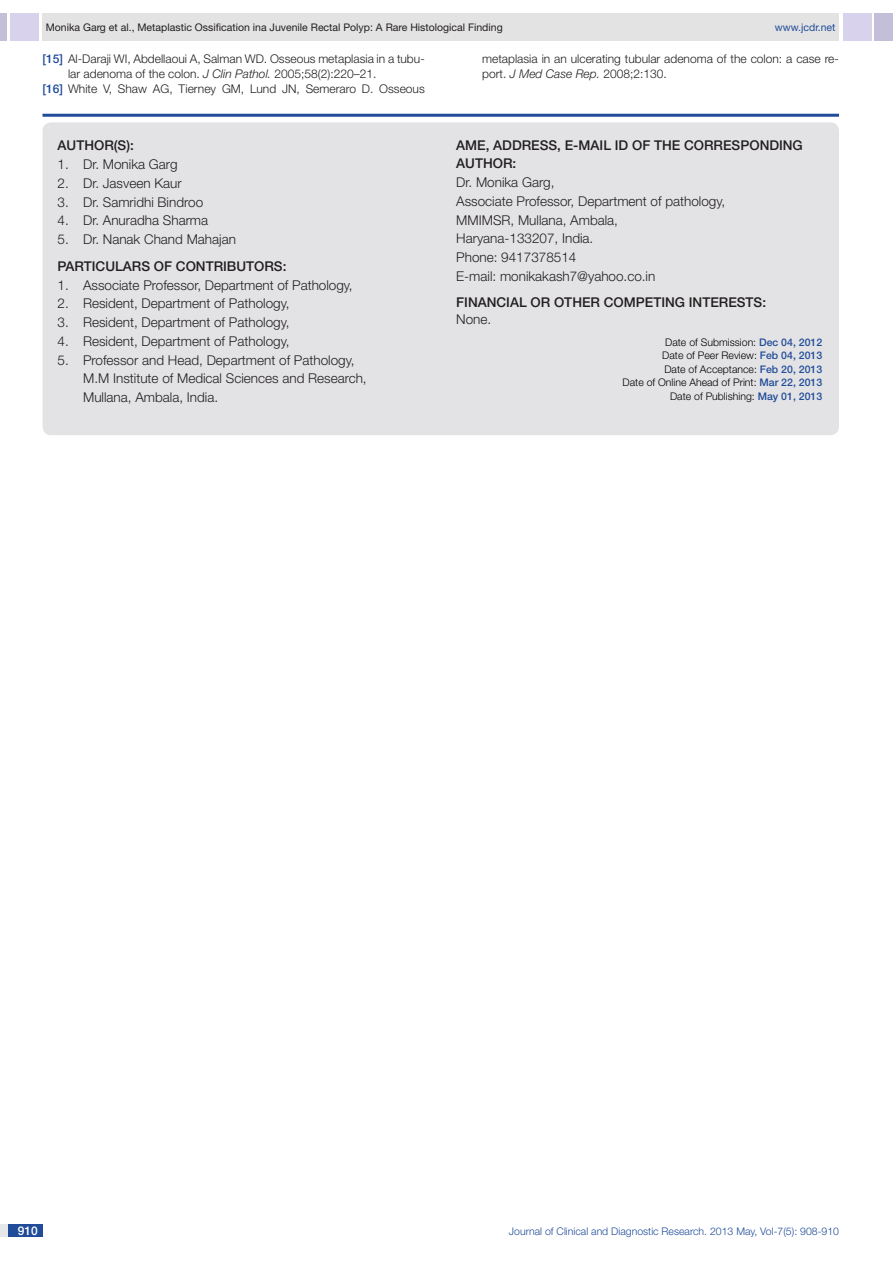
<style>
.page{position:relative;width:893px;height:1263px;background:#fff}
.page>*{position:absolute;margin:0;border:0;box-sizing:border-box;transform-origin:0 0}
.con_particulars{font:300 13.5px/18.8px "Helvetica Neue";color:#231f20}
.Body_text{font:300 13.5px/18.8px "Helvetica Neue";color:#231f20}
.con_particulars-2{font:500 13.5px "Helvetica Neue";color:#231f20}
.Body_text-2{font:500 13.5px "Helvetica Neue";color:#231f20}
.t1{font:300 12px/15px "Helvetica Neue";color:#231f20}
.t2{font:500 12px "Helvetica Neue";color:#fff}
.t3{font:300 10.5px/13.5px "Helvetica Neue";color:#000;text-align:justify}
.t4{font:10.5px "Helvetica Neue";color:#231f20}
.t5{font:300 10.5px "Helvetica Neue";color:#214c99}
.t6{font:10.5px "Helvetica Neue";color:#214c99}
.s1{font-weight:500;color:#214c99}
.s2{font-style:italic}
</style>
<div class="page">
<div style="left:0;top:13px;width:7px;height:28px;background:#c3bfd8"></div>
<div style="left:10px;top:13px;width:29px;height:28px;background:#d9d2ec"></div>
<div style="left:43px;top:13px;width:796px;height:28px;background:#e3e3e3"></div>
<div style="left:875px;top:13px;width:18px;height:28px;background:#c3bfd8"></div>
<div style="left:843px;top:13px;width:29px;height:28px;background:#d9d2ec"></div>
<div style="left:0;top:1224px;width:43px;height:13px;background:#e6e7e9"></div>
<div style="left:8px;top:1224px;width:35px;height:13px;background:#214c99"></div>
<hr style="left:43px;top:114px;width:796px;height:3px;background:#214c99">
<div style="left:43px;top:122px;width:796px;height:313px;background:#e3e3e5;border-radius:9px"></div>
<p class="t4" style="left:46px;top:21px;width:458px">Monika Garg et al., Metaplastic Ossification ina Juvenile Rectal Polyp: A Rare Histological Finding</p>
<p class="t6" style="left:775px;top:21px;width:62px">www.jcdr.net</p>
<p class="t1" style="left:43px;top:51px;width:384px"><span class="s1">[15]</span> Al-Daraji WI, Abdellaoui A, Salman WD. Osseous metaplasia in a tubu-</p>
<p class="t1" style="left:68px;top:66px;width:310px">lar adenoma of the colon. <span class="s2">J Clin Pathol.</span> 2005;58(2):220–21.</p>
<p class="t1" style="left:43px;top:81px;width:384px"><span class="s1">[16]</span> White V, Shaw AG, Tierney GM, Lund JN, Semeraro D. Osseous</p>
<p class="con_particulars-2" style="left:58px;top:138px;width:38px">AUTHOR</p>
<p class="con_particulars-2" style="left:114px;top:138px;width:22px">(S):</p>
<p class="con_particulars" style="left:58px;top:155px;width:122px">1. Dr. Monika Garg</p>
<p class="con_particulars" style="left:58px;top:174px;width:126px">2. Dr. Jasveen Kaur</p>
<p class="con_particulars" style="left:58px;top:192px;width:147px">3. Dr. Samridhi Bindroo</p>
<p class="con_particulars" style="left:58px;top:211px;width:152px">4. Dr. Anuradha Sharma</p>
<p class="con_particulars" style="left:58px;top:230px;width:180px">5. Dr. Nanak Chand Mahajan</p>
<p class="con_particulars-2" style="left:58px;top:258px;width:76px">PARTICULARS</p>
<p class="con_particulars-2" style="left:154px;top:258px;width:111px">OF CONTRI BUTORS</p>
<p class="con_particulars-2" style="left:283px;top:258px;width:5px">:</p>
<p class="con_particulars" style="left:58px;top:275px;width:297px">1. Associate Professor, Department of Pathology,</p>
<p class="con_particulars" style="left:58px;top:294px;width:233px">2. Resident, Department of Pathology,</p>
<p class="con_particulars" style="left:58px;top:313px;width:233px">3. Resident, Department of Pathology,</p>
<p class="con_particulars" style="left:58px;top:331px;width:233px">4. Resident, Department of Pathology,</p>
<p class="con_particulars" style="left:83px;top:350px;width:285px;text-indent:-26px">5. Professor and Head, Department of Pathology,<br>M.M Institute of Medical Sciences and Research,<br>Mullana, Ambala, India.</p>
<p class="t1" style="left:482px;top:51px;width:358px">metaplasia in an ulcerating tubular adenoma of the colon: a case re&shy;port. <span class="s2">J Med Case Rep.</span> 2008;2:130.</p>
<p class="con_particulars-2" style="left:456px;top:138px;width:48px">AME, ADDRESS</p>
<p class="con_particulars-2" style="left:557px;top:138px;width:147px">, E-MAI L ID OF THE CORRES</p>
<p class="con_particulars-2" style="left:740px;top:138px;width:19px">PONDIN</p>
<p class="con_particulars-2" style="left:793px;top:138px;width:12px">G</p>
<p class="con_particulars-2" style="left:456px;top:156px;width:38px">AUTHOR</p>
<p class="con_particulars-2" style="left:513px;top:156px;width:5px">:</p>
<p class="Body_text" style="left:456px;top:173px;width:100px">Dr. Monika Garg,</p>
<p class="Body_text" style="left:456px;top:191px;width:270px">Associate Professor, Department of pathology,</p>
<p class="Body_text" style="left:456px;top:210px;width:163px">MMIMSR, Mullana, Ambala,<br>Haryana-133207, India.</p>
<p class="Body_text" style="left:456px;top:248px;width:122px">Phone: 9417378514</p>
<p class="Body_text" style="left:456px;top:266px;width:201px">E-mail: monikakash7@yahoo.co.in</p>
<p class="Body_text-2" style="left:456px;top:294px;width:126px">Financial OR OTHER</p>
<p class="Body_text-2" style="left:604px;top:294px;width:116px">COMPETIN G INTERES</p>
<p class="Body_text-2" style="left:746px;top:294px;width:22px">TS:</p>
<p class="Body_text" style="left:456px;top:309px;width:37px">None.</p>
<p class="t3" style="left:662px;top:335px;width:161px">Date of Submission: <span class="s1">Dec 04, 2012<br></span>Date of Peer Review: <span class="s1">Feb 04, 2013<br></span>Date of Acceptance: <span class="s1">Feb 20, 2013</span></p>
<p class="t3" style="left:623px;top:375px;width:201px">Date of Online Ahead of Print: <span class="s1">Mar 22, 2013</span></p>
<p class="t3" style="left:670px;top:389px;width:154px">Date of Publishing: <span class="s1">May 01, 2013</span></p>
<p class="t2" style="left:18px;top:1223px;width:22px">910</p>
<p class="t5" style="left:509px;top:1225px;width:332px">Journal of Clinical and Diagnostic Research. 2013 May, Vol-7(5): 908-910</p>
</div>
